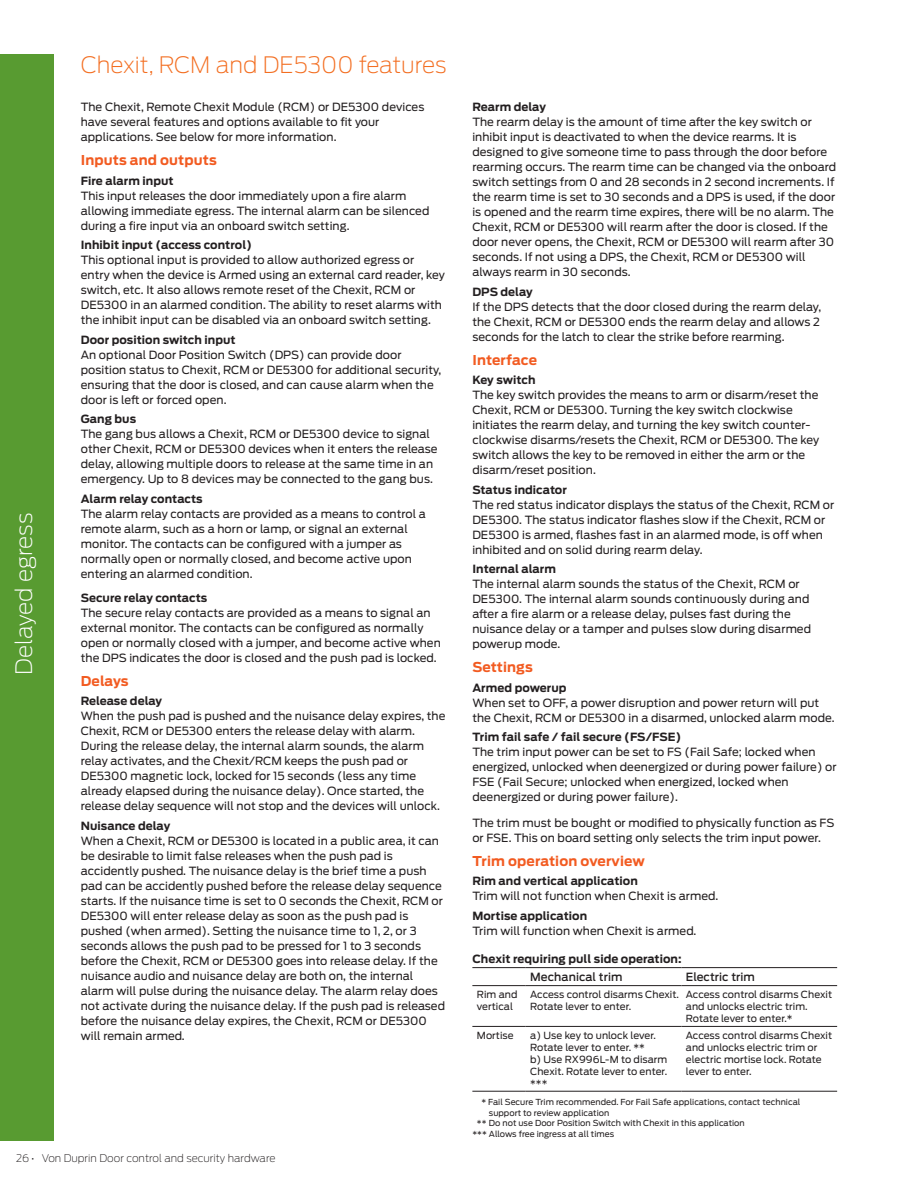
<style>
.page{position:relative;width:918px;height:1188px;background:#fff}
.page>*{position:absolute;margin:0;border:0;box-sizing:border-box;transform-origin:0 0}
.page_heads{font:200 22.5px "Antenna";color:#f36e21}
.side_heads{font:200 22.5px "Antenna";letter-spacing:-.01em;color:#fff}
.Chart_Subhead_9_11_o{font:700 13.5px "Antenna";letter-spacing:.01em;color:#f25b21}
._7_5_10_AntReg{font:11.25px/15px "Antenna";letter-spacing:.005em;color:#231f20}
._7_5_10_AntReg-2{font:700 11.25px "Antenna";letter-spacing:.005em;color:#231f20}
._7_5_10_Chart_subhea{font:500 11.25px "Antenna";letter-spacing:.005em;color:#231f20}
.t1{font:200 10.5px "Antenna";color:#231f20}
._6_5_8_Chart_Text{font:9.75px/12px "Antenna";letter-spacing:.005em;color:#231f20}
._7_5_10_AntReg-3{font:8.25px "Antenna";letter-spacing:.005em;color:#231f20}
.s1{font-weight:700}
.s2{font-weight:500;font-size:12.75px;color:#fff}
</style>
<div class="page">
<div style="left:0;top:54px;width:54px;height:1087px;background:#589b31"></div>
<hr style="left:472px;top:985px;width:54px;height:1px;background:#231f20">
<hr style="left:526px;top:985px;width:155px;height:1px;background:#231f20">
<hr style="left:681px;top:985px;width:156px;height:1px;background:#231f20">
<hr style="left:472px;top:1026px;width:54px;height:1px;background:#231f20">
<hr style="left:526px;top:1026px;width:155px;height:1px;background:#231f20">
<hr style="left:681px;top:1026px;width:156px;height:1px;background:#231f20">
<hr style="left:472px;top:1091px;width:54px;height:1px;background:#231f20">
<hr style="left:526px;top:1091px;width:155px;height:1px;background:#231f20">
<hr style="left:681px;top:1091px;width:156px;height:1px;background:#231f20">
<hr style="left:472px;top:967px;width:54px;height:1px;background:#231f20">
<hr style="left:526px;top:967px;width:155px;height:1px;background:#231f20">
<hr style="left:681px;top:967px;width:156px;height:1px;background:#231f20">
<p class="side_heads" style="left:10px;top:675px;width:164px;rotate:-90deg">Delayed egress</p>
<p class="page_heads" style="left:81px;top:51px;width:367px">Chexit, RCM and DE5300 features</p>
<p class="_7_5_10_AntReg" style="left:81px;top:99px;width:345px">The Chexit, Remote Chexit Module (RCM) or DE5300 devices have several features and options available to fit your applications. See below for more information.</p>
<p class="Chart_Subhead_9_11_o" style="left:81px;top:151px;width:138px">Inputs and outputs</p>
<p class="_7_5_10_AntReg" style="left:81px;top:173px;width:350px"><span class="s1">Fire alarm input<br></span>This input releases the door immediately upon a fire alarm allowing immediate egress. The internal alarm can be silenced during a fire input via an onboard switch setting.</p>
<p class="_7_5_10_AntReg" style="left:81px;top:237px;width:366px"><span class="s1">Inhibit input (access control)<br></span>This optional input is provided to allow authorized egress or entry when the device is Armed using an external card reader, key switch, etc. It also allows remote reset of the Chexit, RCM or DE5300 in an alarmed condition. The ability to reset alarms with the inhibit input can be disabled via an onboard switch setting.</p>
<p class="_7_5_10_AntReg" style="left:81px;top:332px;width:362px"><span class="s1">Door position switch input<br></span>An optional Door Position Switch (DPS) can provide door position status to Chexit, RCM or DE5300 for additional security, ensuring that the door is closed, and can cause alarm when the door is left or forced open.</p>
<p class="_7_5_10_AntReg" style="left:81px;top:411px;width:358px"><span class="s1">Gang bus<br></span>The gang bus allows a Chexit, RCM or DE5300 device to signal other Chexit, RCM or DE5300 devices when it enters the release delay, allowing multiple doors to release at the same time in an emergency. Up to 8 devices may be connected to the gang bus.</p>
<p class="_7_5_10_AntReg" style="left:81px;top:491px;width:347px"><span class="s1">Alarm relay contacts<br></span>The alarm relay contacts are provided as a means to control a remote alarm, such as a horn or lamp, or signal an external monitor. The contacts can be configured with a jumper as normally open or normally closed, and become active upon entering an alarmed condition.</p>
<p class="_7_5_10_AntReg" style="left:81px;top:590px;width:362px"><span class="s1">Secure relay contacts<br></span>The secure relay contacts are provided as a means to signal an external monitor. The contacts can be configured as normally open or normally closed with a jumper, and become active when the DPS indicates the door is closed and the push pad is locked.</p>
<p class="Chart_Subhead_9_11_o" style="left:81px;top:671px;width:49px">Delays</p>
<p class="_7_5_10_AntReg" style="left:81px;top:693px;width:366px"><span class="s1">Release delay<br></span>When the push pad is pushed and the nuisance delay expires, the Chexit, RCM or DE5300 enters the release delay with alarm.<br>During the release delay, the internal alarm sounds, the alarm relay activates, and the Chexit/RCM keeps the push pad or DE5300 magnetic lock, locked for 15 seconds (less any time already elapsed during the nuisance delay). Once started, the release delay sequence will not stop and the devices will unlock.</p>
<p class="_7_5_10_AntReg" style="left:81px;top:818px;width:366px"><span class="s1">Nuisance delay<br></span>When a Chexit, RCM or DE5300 is located in a public area, it can be desirable to limit false releases when the push pad is accidently pushed. The nuisance delay is the brief time a push pad can be accidently pushed before the release delay sequence starts. If the nuisance time is set to 0 seconds the Chexit, RCM or DE5300 will enter release delay as soon as the push pad is pushed (when armed). Setting the nuisance time to 1, 2, or 3 seconds allows the push pad to be pressed for 1 to 3 seconds before the Chexit, RCM or DE5300 goes into release delay. If the nuisance audio and nuisance delay are both on, the internal alarm will pulse during the nuisance delay. The alarm relay does not activate during the nuisance delay. If the push pad is released before the nuisance delay expires, the Chexit, RCM or DE5300 will remain armed.</p>
<p class="t1" style="left:16px;top:1151px;width:261px">26<span class="s2">26</span>• Von Duprin Door control and security hardware</p>
<p class="_7_5_10_AntReg" style="left:472px;top:99px;width:365px"><span class="s1">Rearm delay<br></span>The rearm delay is the amount of time after the key switch or inhibit input is deactivated to when the device rearms. It is designed to give someone time to pass through the door before rearming occurs. The rearm time can be changed via the onboard switch settings from 0 and 28 seconds in 2 second increments. If the rearm time is set to 30 seconds and a DPS is used, if the door is opened and the rearm time expires, there will be no alarm. The Chexit, RCM or DE5300 will rearm after the door is closed. If the door never opens, the Chexit, RCM or DE5300 will rearm after 30 seconds. If not using a DPS, the Chexit, RCM or DE5300 will always rearm in 30 seconds.</p>
<p class="_7_5_10_AntReg" style="left:472px;top:284px;width:350px"><span class="s1">DPS delay<br></span>If the DPS detects that the door closed during the rearm delay, the Chexit, RCM or DE5300 ends the rearm delay and allows 2 seconds for the latch to clear the strike before rearming.</p>
<p class="Chart_Subhead_9_11_o" style="left:472px;top:350px;width:66px">Interface</p>
<p class="_7_5_10_AntReg" style="left:472px;top:372px;width:349px"><span class="s1">Key switch<br></span>The key switch provides the means to arm or disarm/reset the Chexit, RCM or DE5300. Turning the key switch clockwise initiates the rearm delay, and turning the key switch counter&shy;clockwise disarms/resets the Chexit, RCM or DE5300. The key switch allows the key to be removed in either the arm or the disarm/reset position.</p>
<p class="_7_5_10_AntReg" style="left:472px;top:482px;width:363px"><span class="s1">Status indicator<br></span>The red status indicator displays the status of the Chexit, RCM or DE5300. The status indicator flashes slow if the Chexit, RCM or DE5300 is armed, flashes fast in an alarmed mode, is off when inhibited and on solid during rearm delay.</p>
<p class="_7_5_10_AntReg" style="left:472px;top:561px;width:340px"><span class="s1">Internal alarm<br></span>The internal alarm sounds the status of the Chexit, RCM or DE5300. The internal alarm sounds continuously during and after a fire alarm or a release delay, pulses fast during the nuisance delay or a tamper and pulses slow during disarmed powerup mode.</p>
<p class="Chart_Subhead_9_11_o" style="left:472px;top:658px;width:62px">Settings</p>
<p class="_7_5_10_AntReg" style="left:472px;top:680px;width:364px"><span class="s1">Armed powerup<br></span>When set to OFF, a power disruption and power return will put the Chexit, RCM or DE5300 in a disarmed, unlocked alarm mode.</p>
<p class="_7_5_10_AntReg" style="left:472px;top:729px;width:366px"><span class="s1">Trim fail safe / fail secure (FS/FSE)<br></span>The trim input power can be set to FS (Fail Safe; locked when energized, unlocked when deenergized or during power failure) or FSE (Fail Secure; unlocked when energized, locked when deenergized or during power failure).</p>
<p class="_7_5_10_AntReg" style="left:472px;top:815px;width:364px">The trim must be bought or modified to physically function as FS or FSE. This on board setting only selects the trim input power.</p>
<p class="Chart_Subhead_9_11_o" style="left:472px;top:851px;width:174px">Trim operation overview</p>
<p class="_7_5_10_AntReg" style="left:472px;top:873px;width:247px"><span class="s1">Rim and vertical application<br></span>Trim will not function when Chexit is armed.</p>
<p class="_7_5_10_AntReg" style="left:472px;top:908px;width:226px"><span class="s1">Mortise application<br></span>Trim will function when Chexit is armed.</p>
<p class="_7_5_10_AntReg-2" style="left:472px;top:951px;width:211px">Chexit requiring pull side operation:</p>
<p class="_7_5_10_Chart_subhea" style="left:530px;top:969px;width:94px">Mechanical trim</p>
<p class="_7_5_10_Chart_subhea" style="left:686px;top:969px;width:71px">Electric trim</p>
<p class="_6_5_8_Chart_Text" style="left:477px;top:988px;width:42px">Rim and vertical</p>
<p class="_6_5_8_Chart_Text" style="left:530px;top:988px;width:150px">Access control disarms Chexit.<br>Rotate lever to enter.</p>
<p class="_6_5_8_Chart_Text" style="left:686px;top:988px;width:148px">Access control disarms Chexit and unlocks electric trim.<br>Rotate lever to enter.*</p>
<p class="_6_5_8_Chart_Text" style="left:477px;top:1029px;width:38px">Mortise</p>
<p class="_6_5_8_Chart_Text" style="left:530px;top:1029px;width:127px">a) Use key to unlock lever.<br>Rotate lever to enter. **</p>
<p class="_6_5_8_Chart_Text" style="left:530px;top:1053px;width:139px;text-align:justify">b) Use RX996L-M to disarm Chexit. Rotate lever to enter. ***</p>
<p class="_6_5_8_Chart_Text" style="left:686px;top:1029px;width:148px">Access control disarms Chexit and unlocks electric trim or electric mortise lock. Rotate lever to enter.</p>
<p class="_7_5_10_AntReg-3" style="left:481px;top:1097px;width:321px">* Fail Secure Trim recommended. For Fail Safe applications, contact technical</p>
<p class="_7_5_10_AntReg-3" style="left:489px;top:1107px;width:122px">support to review application</p>
<p class="_7_5_10_AntReg-3" style="left:477px;top:1118px;width:269px">** Do not use Door Position Switch with Chexit in this application</p>
<p class="_7_5_10_AntReg-3" style="left:472px;top:1128px;width:143px">*** Allows free ingress at all times</p>
</div>
